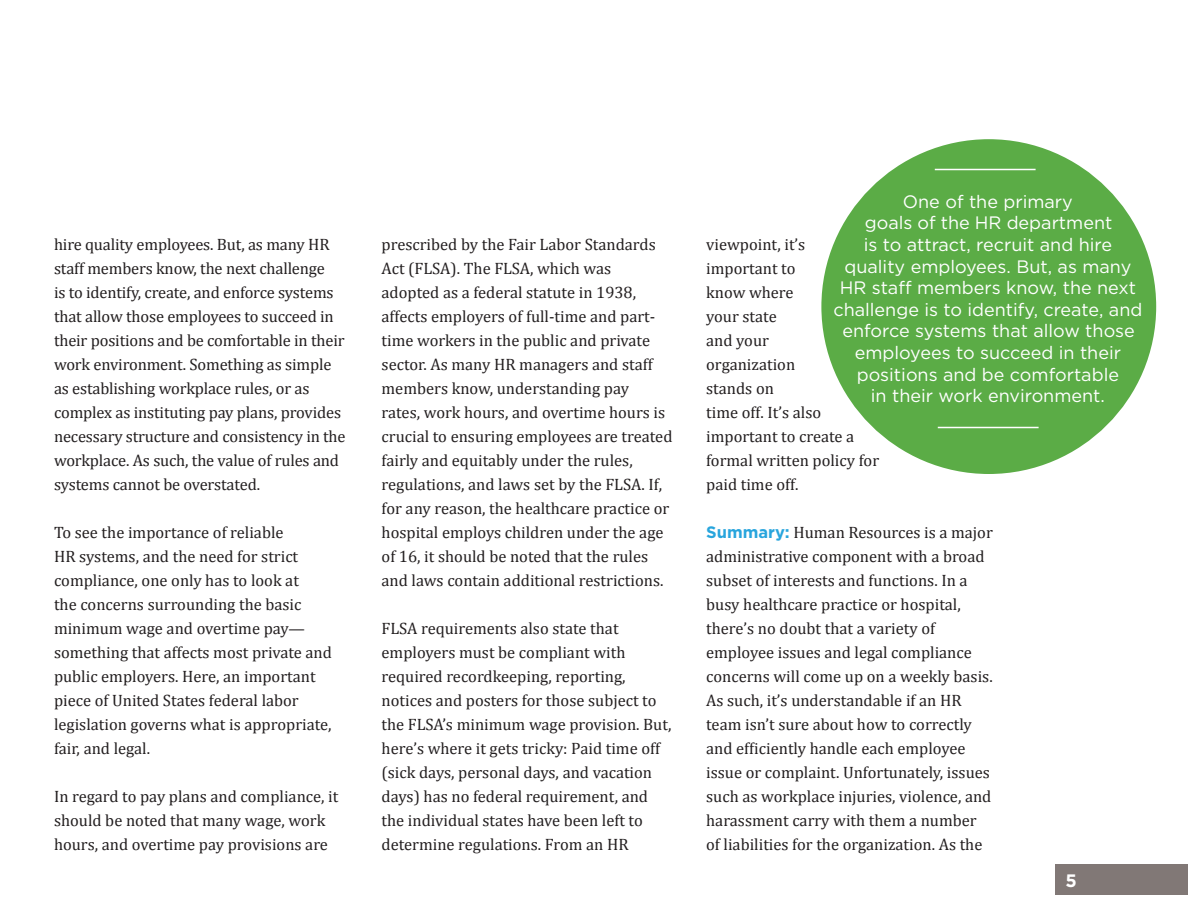
<style>
.page{position:relative;width:1188px;height:918px;background:#fff}
.page>*{position:absolute;margin:0;border:0;box-sizing:border-box;transform-origin:0 0}
.t1{font:18px/21.6px "Gotham HTF";color:#fff;text-align:center}
.t2{font:700 18px "Gotham HTF";color:#fff}
.t3{font:16.5px/24px "Cambria";color:#231f20}
.s1{font-family:"Gotham HTF";font-weight:700;color:#28a5dd}
</style>
<div class="page">
<div style="left:1055px;top:864px;width:133px;height:31px;background:#817876"></div>
<div style="left:826px;top:144px;width:326px;height:326px;background:#5bac46;border-radius:50%"></div>
<div style="left:821px;top:139px;width:335px;height:335px;border:9px solid #5bac46;border-radius:50%"></div>
<hr style="left:935px;top:169px;width:101px;height:1px;background:#fff">
<hr style="left:938px;top:427px;width:101px;height:1px;background:#fff">
<p class="t3" style="left:54px;top:233px;width:293px">hire quality employees. But, as many HR staff members know, the next challenge<br>is to identify, create, and enforce systems that allow those employees to succeed in their positions and be comfortable in their work environment. Something as simple as establishing workplace rules, or as complex as instituting pay plans, provides necessary structure and consistency in the workplace. As such, the value of rules and systems cannot be overstated.</p>
<p class="t3" style="left:54px;top:521px;width:279px">To see the importance of reliable<br>HR systems, and the need for strict compliance, one only has to look at<br>the concerns surrounding the basic minimum wage and overtime pay— something that affects most private and public employers. Here, an important piece of United States federal labor legislation governs what is appropriate, fair, and legal.</p>
<p class="t3" style="left:54px;top:785px;width:286px">In regard to pay plans and compliance, it should be noted that many wage, work hours, and overtime pay provisions are</p>
<p class="t3" style="left:382px;top:233px;width:292px">prescribed by the Fair Labor Standards Act (FLSA). The FLSA, which was adopted as a federal statute in 1938, affects employers of full-time and part&shy;time workers in the public and private sector. As many HR managers and staff members know, understanding pay<br>rates, work hours, and overtime hours is crucial to ensuring employees are treated fairly and equitably under the rules, regulations, and laws set by the FLSA. If, for any reason, the healthcare practice or hospital employs children under the age of 16, it should be noted that the rules and laws contain additional restrictions.</p>
<p class="t3" style="left:382px;top:617px;width:292px">FLSA requirements also state that employers must be compliant with required recordkeeping, reporting, notices and posters for those subject to the FLSA’s minimum wage provision. But, here’s where it gets tricky: Paid time off (sick days, personal days, and vacation days) has no federal requirement, and the individual states have been left to determine regulations. From an HR</p>
<p class="t1" style="left:833px;top:190px;width:310px">One of the primary<br>goals of the HR department<br>is to attract, recruit and hire quality employees. But, as many<br>HR staff members know, the next challenge is to identify, create, and enforce systems that allow those employees to succeed in their positions and be comfortable<br>in their work environment.</p>
<p class="t3" style="left:706px;top:233px;width:174px">viewpoint, it’s important to<br>know where<br>your state<br>and your<br>organization<br>stands on<br>time off. It’s also important to create a formal written policy for paid time off.</p>
<p class="t3" style="left:706px;top:521px;width:288px"><span class="s1">Summary:</span> Human Resources is a major administrative component with a broad subset of interests and functions. In a busy healthcare practice or hospital, there’s no doubt that a variety of employee issues and legal compliance concerns will come up on a weekly basis.<br>As such, it’s understandable if an HR team isn’t sure about how to correctly and efficiently handle each employee issue or complaint. Unfortunately, issues such as workplace injuries, violence, and harassment carry with them a number of liabilities for the organization. As the</p>
<p class="t2" style="left:1066px;top:870px;width:13px">5</p>
</div>
